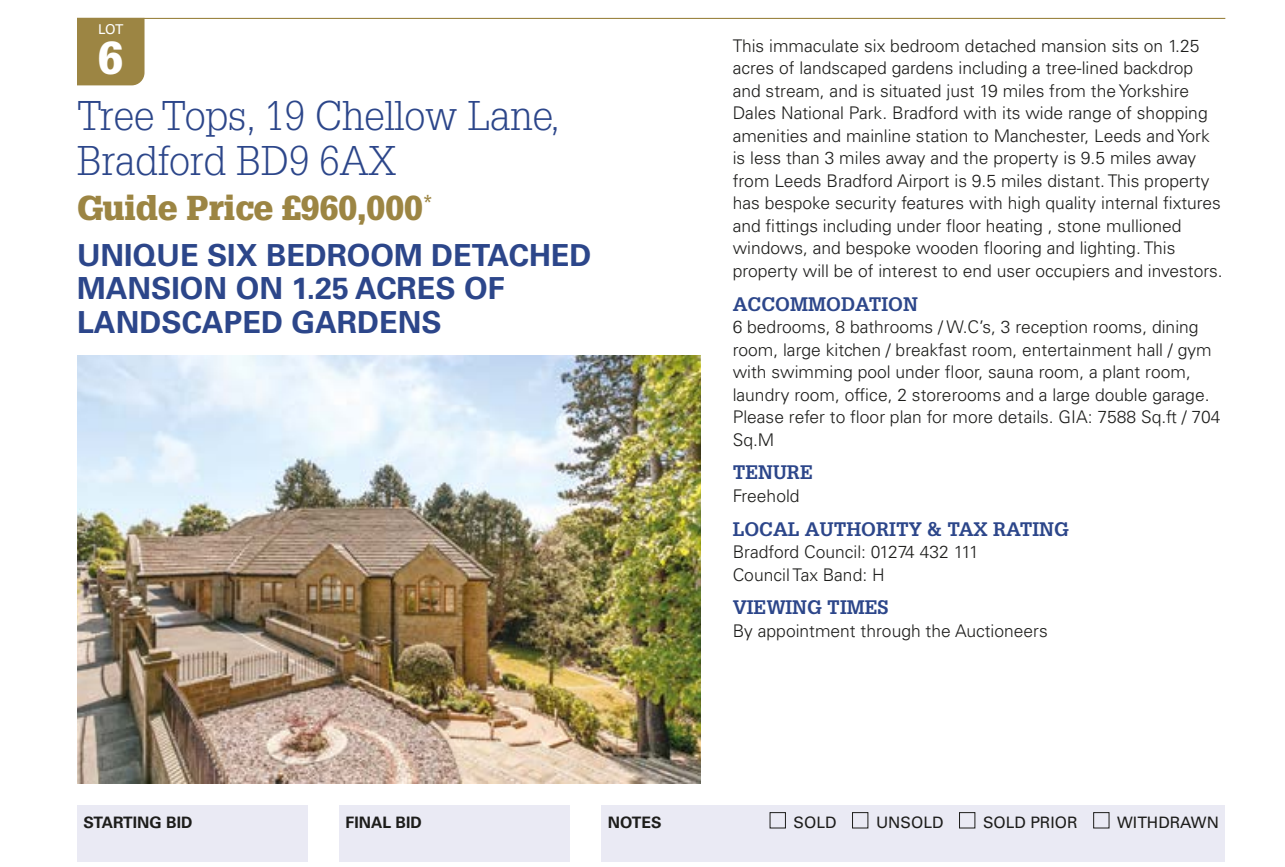
<style>
.page{position:relative;width:1285px;height:867px;background:#fff}
.page>*{position:absolute;margin:0;border:0;box-sizing:border-box;transform-origin:0 0}
.t1{font:900 45px "Glypha LT Std";color:#fff}
.t2{font:300 40.5px/45px "Glypha LT Std";color:#2c468a}
.t3{font:900 33.75px "Glypha LT Std";color:#9c8543}
.t4{font:700 30.38px/33.8px "Univers LT Std";color:#2c468a}
.t5{font:700 19.12px "Glypha LT Std";color:#2c468a}
.t6{font:300 17.55px/22.5px "Univers LT Std";color:#1d1d1b}
.t7{font:15.75px "Univers LT Std";color:#1d1d1b}
.t8{font:700 15.75px "Univers LT Std";color:#1d1d1b}
.t9{font:13.5px "Univers LT Std";color:#fff}
</style>
<div class="page">
<hr style="left:77px;top:18px;width:1148px;height:1px;background:#9c8543">
<img style="left:77px;top:355px;width:624px;height:428px">
<div style="left:77px;top:805px;width:230px;height:57px;background:#eaeaf4"></div>
<div style="left:339px;top:805px;width:231px;height:57px;background:#eaeaf4"></div>
<div style="left:601px;top:805px;width:624px;height:57px;background:#eaeaf4"></div>
<div style="left:852px;top:812px;width:16px;height:16px;border:1px solid #1d1d1b"></div>
<div style="left:959px;top:812px;width:16px;height:16px;border:1px solid #1d1d1b"></div>
<div style="left:1093px;top:812px;width:16px;height:16px;border:1px solid #1d1d1b"></div>
<div style="left:77px;top:19px;width:67px;height:66px;background:#9c8543"></div>
<p class="t9" style="left:98px;top:21px;width:27px">LOT</p>
<h1 class="t1" style="left:98px;top:31px;width:27px">6</h1>
<h2 class="t2" style="left:77px;top:94px;width:485px">Tree Tops, 19 Chellow Lane,<br>Bradford BD9 6AX</h2>
<h3 class="t3" style="left:77px;top:188px;width:357px">Guide Price £960,000<sup>*</sup></h3>
<h3 class="t4" style="left:77px;top:238px;width:516px">UNIQUE SIX BEDROOM DETACHED<br>MANSION ON 1.25 ACRES OF<br>LANDSCAPED GARDENS</h3>
<p class="t6" style="left:732px;top:34px;width:491px">This immaculate six bedroom detached mansion sits on 1.25 acres of landscaped gardens including a tree-lined backdrop and stream, and is situated just 19 miles from the Yorkshire Dales National Park. Bradford with its wide range of shopping amenities and mainline station to Manchester, Leeds and York is less than 3 miles away and the property is 9.5 miles away from Leeds Bradford Airport is 9.5 miles distant. This property has bespoke security features with high quality internal fixtures and fittings including under floor heating , stone mullioned windows, and bespoke wooden flooring and lighting. This property will be of interest to end user occupiers and investors.</p>
<p class="t5" style="left:732px;top:292px;width:187px">ACCOMMODATION</p>
<p class="t6" style="left:732px;top:315px;width:489px">6 bedrooms, 8 bathrooms / W.C’s, 3 reception rooms, dining room, large kitchen / breakfast room, entertainment hall / gym with swimming pool under floor, sauna room, a plant room, laundry room, office, 2 storerooms and a large double garage.<br>Please refer to floor plan for more details. GIA: 7588 Sq.ft / 704<br>Sq.M</p>
<p class="t5" style="left:732px;top:460px;width:82px">TENURE</p>
<p class="t6" style="left:732px;top:484px;width:68px">Freehold</p>
<p class="t5" style="left:732px;top:517px;width:338px">LOCAL AUTHORITY &amp; TAX RATING</p>
<p class="t6" style="left:732px;top:540px;width:248px">Bradford Council: 01274 432 111<br>Council Tax Band: H</p>
<p class="t5" style="left:732px;top:595px;width:157px">VIEWING TIMES</p>
<p class="t6" style="left:732px;top:619px;width:317px">By appointment through the Auctioneers</p>
<p class="t8" style="left:83px;top:813px;width:111px">STARTING BID</p>
<p class="t8" style="left:346px;top:813px;width:78px">FINAL BID</p>
<p class="t8" style="left:608px;top:813px;width:55px">NOTES</p>
<p class="t7" style="left:793px;top:813px;width:44px">SOLD</p>
<p class="t7" style="left:876px;top:813px;width:69px">UNSOLD</p>
<p class="t7" style="left:983px;top:813px;width:96px">SOLD PRIOR</p>
<p class="t7" style="left:1117px;top:813px;width:103px">WITHDRAWN</p>
</div>
